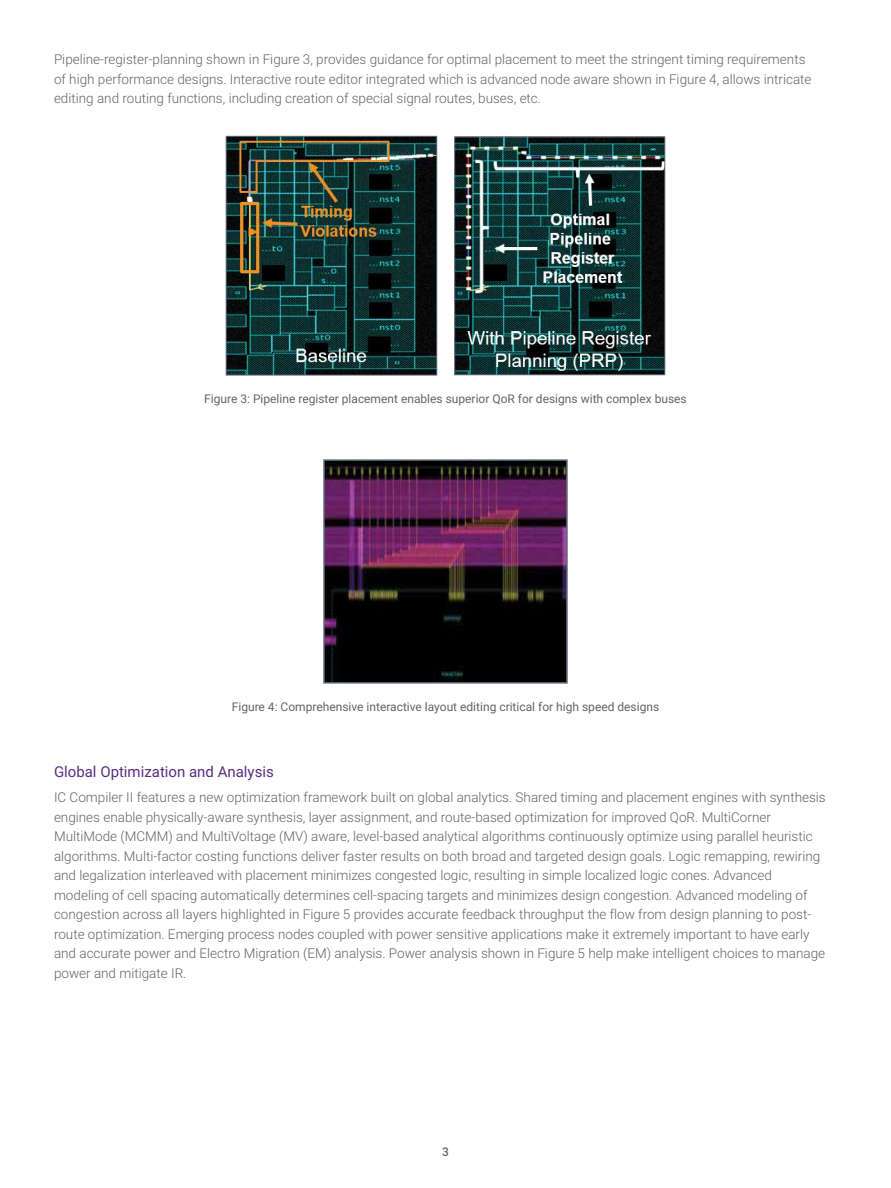
<style>
.page{position:relative;width:891px;height:1188px;background:#fff}
.page>*{position:absolute;margin:0;border:0;box-sizing:border-box;transform-origin:0 0}
.HEADING_2{font:15px "Roboto";color:#5a2c82}
.BODY_COPY{font:300 13.5px/19.5px "Roboto";color:#636466}
.FIGURE_CAPTION{font:12px "Roboto";color:#636466}
.t1{font:500 12px "Roboto";color:#636466}
</style>
<div class="page">
<img style="left:228px;top:138px;width:207px;height:236px">
<div style="left:226px;top:136px;width:211px;height:240px;border:1px solid #646e81"></div>
<img style="left:456px;top:138px;width:207px;height:235px">
<div style="left:454px;top:136px;width:211px;height:239px;border:1px solid #646e81"></div>
<img style="left:326px;top:462px;width:239px;height:219px">
<div style="left:323px;top:459px;width:245px;height:225px;border:2px solid #646e81"></div>
<p class="BODY_COPY" style="left:54px;top:49px;width:759px">Pipeline-register-planning shown in Figure 3, provides guidance for optimal placement to meet the stringent timing requirements of high performance designs. Interactive route editor integrated which is advanced node aware shown in Figure 4, allows intricate editing and routing functions, including creation of special signal routes, buses, etc.</p>
<p class="FIGURE_CAPTION" style="left:204px;top:390px;width:484px">Figure 3: Pipeline register placement enables superior QoR for designs with complex buses</p>
<p class="FIGURE_CAPTION" style="left:232px;top:698px;width:429px">Figure 4: Comprehensive interactive layout editing critical for high speed designs</p>
<p class="HEADING_2" style="left:54px;top:761px;width:221px">Global Optimization and Analysis</p>
<p class="BODY_COPY" style="left:54px;top:787px;width:773px">IC Compiler II features a new optimization framework built on global analytics. Shared timing and placement engines with synthesis engines enable physically-aware synthesis, layer assignment, and route-based optimization for improved QoR. MultiCorner MultiMode (MCMM) and MultiVoltage (MV) aware, level-based analytical algorithms continuously optimize using parallel heuristic algorithms. Multi-factor costing functions deliver faster results on both broad and targeted design goals. Logic remapping, rewiring and legalization interleaved with placement minimizes congested logic, resulting in simple localized logic cones. Advanced modeling of cell spacing automatically determines cell-spacing targets and minimizes design congestion. Advanced modeling of congestion across all layers highlighted in Figure 5 provides accurate feedback throughput the flow from design planning to post&shy;route optimization. Emerging process nodes coupled with power sensitive applications make it extremely important to have early and accurate power and Electro Migration (EM) analysis. Power analysis shown in Figure 5 help make intelligent choices to manage power and mitigate IR.</p>
<p class="t1" style="left:442px;top:1144px;width:8px">3</p>
</div>
